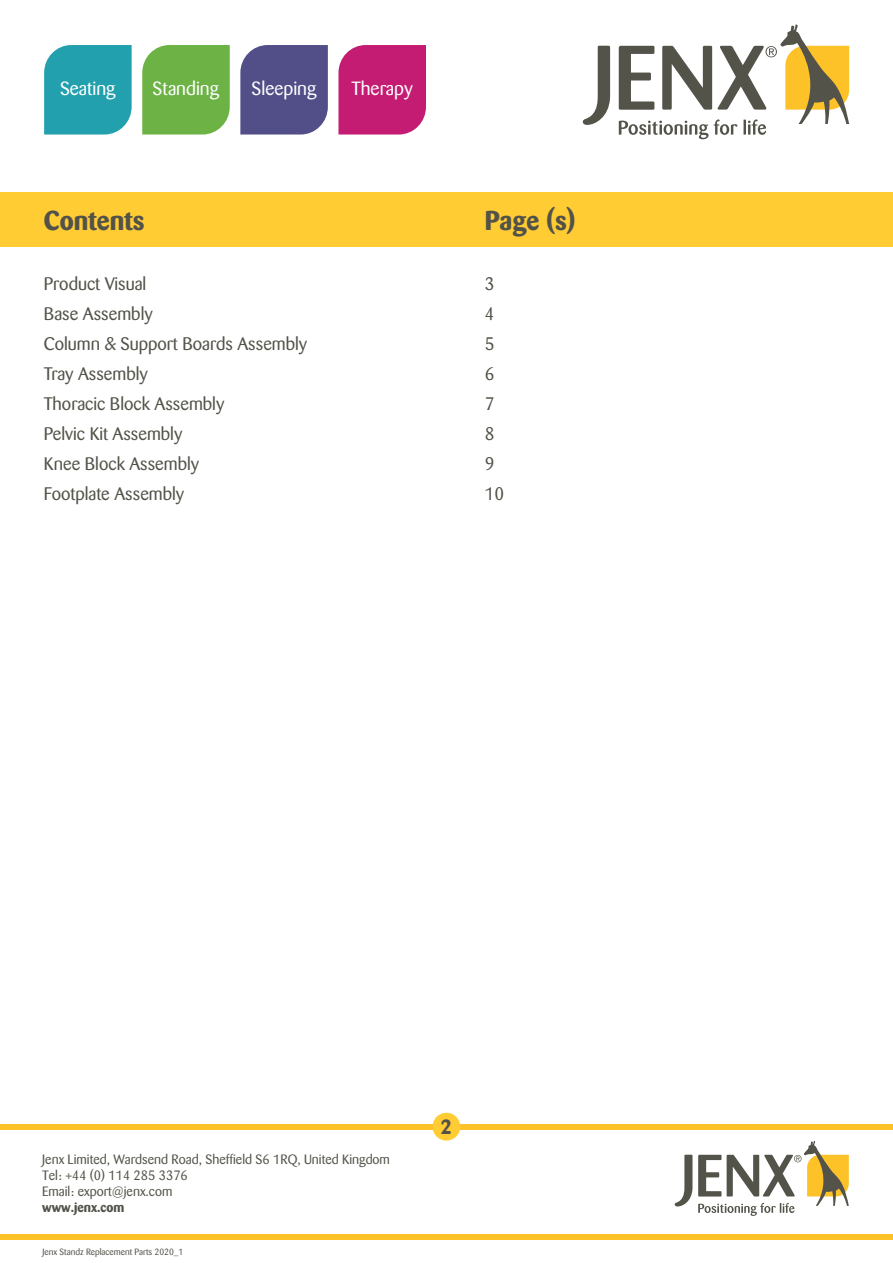
<style>
.page{position:relative;width:893px;height:1263px;background:#fff}
.page>*{position:absolute;margin:0;border:0;box-sizing:border-box;transform-origin:0 0}
.t1{font:700 27px "Barmeno";color:#535249}
.t2{font:700 20.25px "Barmeno";color:#535249}
.t3{font:18.9px "Barmeno";color:#fff}
.t4{font:18px "Barmeno";color:#535249}
.t5{font:13.35px/16px "Barmeno";color:#54534a}
.t6{font:700 13.35px "Barmeno";color:#54534a}
.t7{font:9px "Barmeno";color:#535249}
</style>
<div class="page">
<div style="left:0;top:1124px;width:893px;height:5px;background:#fec229"></div>
<div style="left:0;top:1234px;width:893px;height:5px;background:#fec229"></div>
<svg style="left:583px;top:46px;width:27px;height:79px"></svg>
<svg style="left:619px;top:24px;width:230px;height:115px"></svg>
<div style="left:338px;top:45px;width:88px;height:90px;background:#c41c72"></div>
<svg style="left:240px;top:45px;width:88px;height:90px;background:#5b588e"></svg>
<svg style="left:142px;top:45px;width:88px;height:90px;background:#73b64d"></svg>
<svg style="left:44px;top:45px;width:88px;height:90px;background:#2ea4b2"></svg>
<svg style="left:675px;top:1154px;width:17px;height:52px"></svg>
<svg style="left:698px;top:1140px;width:151px;height:76px"></svg>
<div style="left:432px;top:1113px;width:28px;height:27px;background:#fc3;border-radius:50%"></div>
<div style="left:0;top:193px;width:893px;height:54px;background:#fc3"></div>
<p class="t3" style="left:60px;top:78px;width:57px">Seating</p>
<p class="t3" style="left:153px;top:78px;width:68px">Standing</p>
<p class="t3" style="left:252px;top:78px;width:66px">Sleeping</p>
<p class="t3" style="left:352px;top:78px;width:63px">Therapy</p>
<p class="t1" style="left:44px;top:204px;width:102px">Contents</p>
<p class="t4" style="left:44px;top:273px;width:104px">Product Visual</p>
<p class="t4" style="left:44px;top:303px;width:110px">Base Assembly</p>
<p class="t4" style="left:44px;top:333px;width:265px">Column &amp; Support Boards Assembly</p>
<p class="t4" style="left:44px;top:363px;width:105px">Tray Assembly</p>
<p class="t4" style="left:44px;top:393px;width:182px">Thoracic Block Assembly</p>
<p class="t4" style="left:44px;top:423px;width:140px">Pelvic Kit Assembly</p>
<p class="t4" style="left:44px;top:453px;width:157px">Knee Block Assembly</p>
<p class="t4" style="left:44px;top:483px;width:142px">Footplate Assembly</p>
<p class="t1" style="left:485px;top:204px;width:92px">Page (s)</p>
<p class="t4" style="left:485px;top:273px;width:11px">3</p>
<p class="t4" style="left:485px;top:303px;width:11px">4</p>
<p class="t4" style="left:485px;top:333px;width:11px">5</p>
<p class="t4" style="left:485px;top:363px;width:11px">6</p>
<p class="t4" style="left:485px;top:393px;width:11px">7</p>
<p class="t4" style="left:485px;top:423px;width:11px">8</p>
<p class="t4" style="left:485px;top:453px;width:11px">9</p>
<p class="t4" style="left:485px;top:483px;width:21px">10</p>
<p class="t5" style="left:42px;top:1151px;width:349px">Jenx Limited, Wardsend Road, Sheffield S6 1RQ, United Kingdom<br>Tel: +44 (0) 114 285 3376<br>Email: export@jenx.com</p>
<p class="t6" style="left:42px;top:1199px;width:84px">www.jenx.com</p>
<p class="t7" style="left:43px;top:1246px;width:142px">Jenx Standz Replacement Parts 2020_1</p>
<p class="t2" style="left:441px;top:1114px;width:12px">2</p>
</div>
